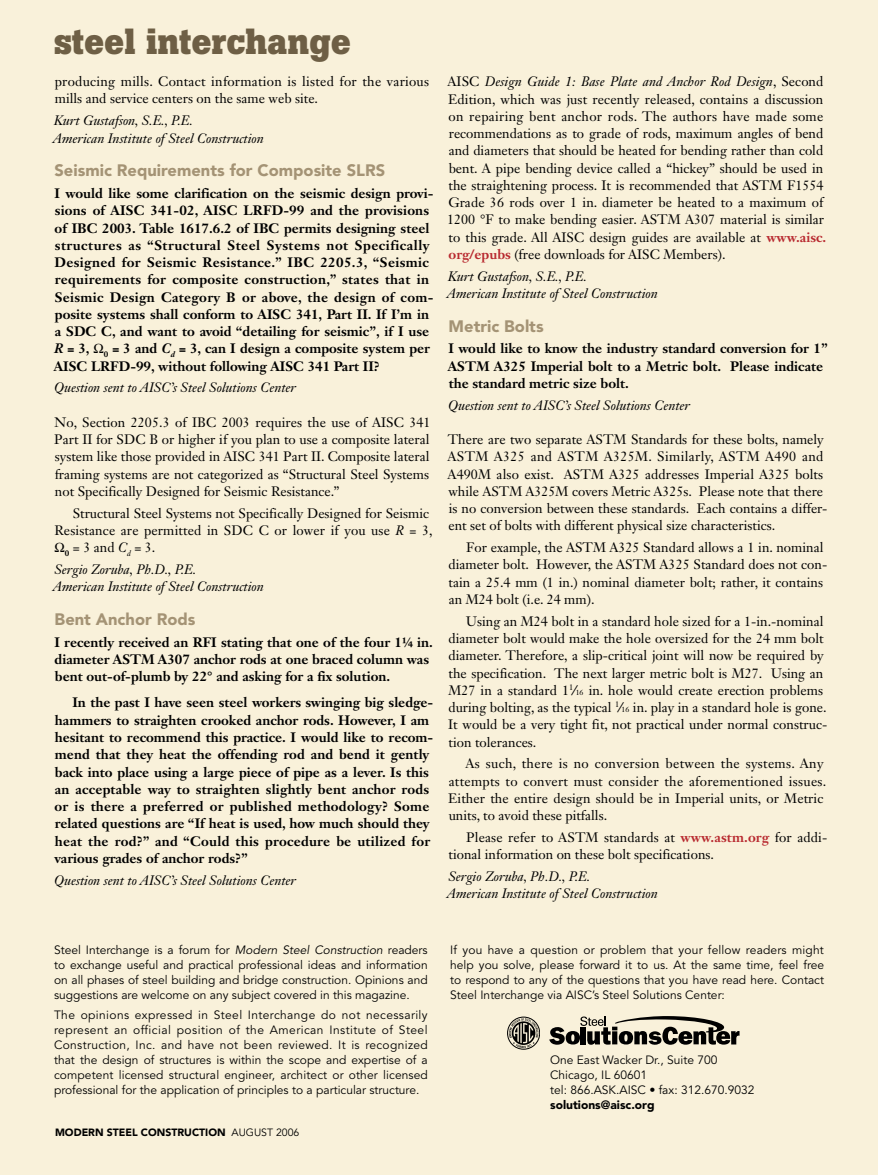
<style>
.page{position:relative;width:878px;height:1175px;background:#fff}
.page>*{position:absolute;margin:0;border:0;box-sizing:border-box;transform-origin:0 0}
.t1{font:700 36px "Boton";color:#6e5f45}
.t2{font:900 16.5px "Avenir LT Std";color:#a49375}
.t3{font:13.5px/17.2px "Janson Text LT Std";color:#000}
.t4{font:700 13.5px/17.2px "Janson Text LT Std";color:#000}
.t5{font:italic 13.5px/17.2px "Janson Text LT Std";color:#000}
.t6{font:13.5px/17.2px "Janson Text LT Std";letter-spacing:.02em;color:#000}
.t7{font:12px/15px "Avenir LT Std";color:#000;text-align:justify}
.t8{font:900 12px "Avenir LT Std";color:#000}
.t9{font:900 10.5px "Avenir LT Std";color:#000}
.s1{font-style:italic}
.s2{font-weight:700;color:#b8292f}
.s3{font-family:"Avenir LT Std"}
.s4{font-size:7.5px}
.s5{font-weight:400}
</style>
<div class="page">
<div style="left:0;top:0;width:878px;height:1174px;background:#f9f1da"></div>
<div style="left:507px;top:1016px;width:33px;height:33px;border:1px solid #000;border-radius:50%"></div>
<svg style="left:509px;top:1018px;width:29px;height:30px"></svg>
<svg style="left:549px;top:1016px;width:190px;height:28px"></svg>
<h1 class="t1" style="left:54px;top:20px;width:298px">steel interchange</h1>
<p class="t3" style="left:55px;top:73px;width:376px">producing mills. Contact information is listed for the various mills and service centers on the same web site.</p>
<p class="t5" style="left:53px;top:112px;width:212px">Kurt Gustafson, S.E., P.E.<br>American Institute of Steel Construction</p>
<p class="t2" style="left:54px;top:160px;width:303px">Seismic Requirements for Composite SLRS</p>
<p class="t4" style="left:54px;top:184px;width:381px">I would like some clarification on the seismic design provi&shy;sions of AISC 341-02, AISC LRFD-99 and the provisions of IBC 2003. Table 1617.6.2 of IBC permits designing steel structures as “Structural Steel Systems not Specifically Designed for Seismic Resistance.” IBC 2205.3, “Seismic requirements for composite construction,” states that in Seismic Design Category B or above, the design of com&shy;posite systems shall conform to AISC 341, Part II. If I’m in a SDC C, and want to avoid “detailing for seismic”, if I use <span class="s1">R</span> = 3, <sub>0</sub> = 3 and <span class="s1">C</span><sub>d</sub> = 3, can I design a composite system per AISC LRFD-99, without following AISC 341 Part II?</p>
<p class="t5" style="left:54px;top:379px;width:243px">Question sent to AISC’s Steel Solutions Center</p>
<p class="t3" style="left:54px;top:413px;width:378px;text-align:justify">No, Section 2205.3 of IBC 2003 requires the use of AISC 341<br>Part II for SDC B or higher if you plan to use a composite lateral system like those provided in AISC 341 Part II. Composite lateral framing systems are not categorized as “Structural Steel Systems not Specifically Designed for Seismic Resistance.”</p>
<p class="t3" style="left:73px;top:504px;width:358px">Structural Steel Systems not Specifically Designed for Seismic</p>
<p class="t3" style="left:54px;top:521px;width:380px">Resistance are permitted in SDC C or lower if you use <span class="s1">R</span> = 3,</p>
<p class="t3" style="left:65px;top:539px;width:92px"><sub>0</sub> = 3 and <span class="s1">C</span><sub>d</sub> = 3.</p>
<p class="t5" style="left:53px;top:561px;width:212px">Sergio Zoruba, Ph.D., P.E.<br>American Institute of Steel Construction</p>
<p class="t2" style="left:55px;top:609px;width:142px">Bent Anchor Rods</p>
<p class="t4" style="left:54px;top:633px;width:380px">I recently received an RFI stating that one of the four 11/4 in. diameter ASTM A307 anchor rods at one braced column was bent out-of-plumb by 22° and asking for a fix solution.</p>
<p class="t4" style="left:55px;top:694px;width:380px;text-indent:18px">In the past I have seen steel workers swinging big sledge&shy;hammers to straighten crooked anchor rods. However, I am hesitant to recommend this practice. I would like to recom&shy;mend that they heat the offending rod and bend it gently back into place using a large piece of pipe as a lever. Is this an acceptable way to straighten slightly bent anchor rods or is there a preferred or published methodology? Some related questions are “If heat is used, how much should they heat the rod?” and “Could this procedure be utilized for various grades of anchor rods?”</p>
<p class="t5" style="left:54px;top:871px;width:243px">Question sent to AISC’s Steel Solutions Center</p>
<p class="t3" style="left:447px;top:73px;width:380px">AISC <span class="s1">Design Guide 1: Base Plate and Anchor Rod Design</span>, Second Edition, which was just recently released, contains a discussion on repairing bent anchor rods. The authors have made some recommendations as to grade of rods, maximum angles of bend and diameters that should be heated for bending rather than cold bent. A pipe bending device called a “hickey” should be used in the straightening process. It is recommended that ASTM F1554<br>Grade 36 rods over 1 in. diameter be heated to a maximum of 1200 °F to make bending easier. ASTM A307 material is similar to this grade. All AISC design guides are available at <span class="s2">www.aisc. org/epubs</span> (free downloads for AISC Members).</p>
<p class="t5" style="left:447px;top:267px;width:212px">Kurt Gustafson, S.E., P.E.<br>American Institute of Steel Construction</p>
<p class="t2" style="left:448px;top:316px;width:97px">Metric Bolts</p>
<p class="t4" style="left:447px;top:340px;width:381px">I would like to know the industry standard conversion for 1”<br>ASTM A325 Imperial bolt to a Metric bolt. Please indicate the standard metric size bolt.</p>
<p class="t5" style="left:448px;top:396px;width:243px">Question sent to AISC’s Steel Solutions Center</p>
<p class="t3" style="left:447px;top:431px;width:381px">There are two separate ASTM Standards for these bolts, namely ASTM A325 and ASTM A325M. Similarly, ASTM A490 and A490M also exist. ASTM A325 addresses Imperial A325 bolts while ASTM A325M covers Metric A325s. Please note that there is no conversion between these standards. Each contains a differ&shy;ent set of bolts with different physical size characteristics.</p>
<p class="t3" style="left:448px;top:539px;width:380px;text-indent:18px">For example, the ASTM A325 Standard allows a 1 in. nominal diameter bolt. However, the ASTM A325 Standard does not con&shy;tain a 25.4 mm (1 in.) nominal diameter bolt; rather, it contains an M24 bolt (i.e. 24 mm).</p>
<p class="t3" style="left:448px;top:612px;width:380px;text-indent:18px">Using an M24 bolt in a standard hole sized for a 1-in.-nominal diameter bolt would make the hole oversized for the 24 mm bolt diameter. Therefore, a slip-critical joint will now be required by the specification. The next larger metric bolt is M27. Using an M27 in a standard 1<sup>1</sup><span class="s3">⁄</span><span class="s4">16</span> in. hole would create erection problems during bolting, as the typical <sup>1</sup><span class="s3">⁄</span><span class="s4">16</span> in. play in a standard hole is gone.<br>It would be a very tight fit, not practical under normal construc&shy;tion tolerances.</p>
<p class="t6" style="left:448px;top:755px;width:379px;text-indent:17px">As such, there is no conversion between the systems. Any attempts to convert must consider the aforementioned issues.<br>Either the entire design should be in Imperial units, or Metric units, to avoid these pitfalls.</p>
<p class="t3" style="left:448px;top:828px;width:380px;text-indent:18px">Please refer to ASTM standards at <span class="s2">www.astm.org</span> for addi&shy;tional information on these bolt specifications.</p>
<p class="t5" style="left:447px;top:867px;width:212px">Sergio Zoruba, Ph.D., P.E.<br>American Institute of Steel Construction</p>
<p class="t7" style="left:54px;top:943px;width:375px">Steel Interchange is a forum for <span class="s1">Modern Steel Construction</span> readers to exchange useful and practical professional ideas and information on all phases of steel building and bridge construction. Opinions and suggestions are welcome on any subject covered in this magazine.</p>
<p class="t7" style="left:54px;top:1007px;width:375px">The opinions expressed in Steel Interchange do not necessarily represent an official position of the American Institute of Steel Construction, Inc. and have not been reviewed. It is recognized that the design of structures is within the scope and expertise of a competent licensed structural engineer, architect or other licensed professional for the application of principles to a particular structure.</p>
<p class="t9" style="left:55px;top:1125px;width:246px">MODERN STEEL CONSTRUCTION <span class="s5">August 2006</span></p>
<p class="t7" style="left:450px;top:943px;width:375px">If you have a question or problem that your fellow readers might help you solve, please forward it to us. At the same time, feel free to respond to any of the questions that you have read here. Contact Steel Interchange via AISC’s Steel Solutions Center:</p>
<p class="t7" style="left:550px;top:1052px;width:206px;text-align:left">One East Wacker Dr., Suite 700<br>Chicago, IL 60601<br>tel: 866.ASK.AISC • fax: 312.670.9032</p>
<p class="t8" style="left:550px;top:1097px;width:106px">solutions@aisc.org</p>
</div>
